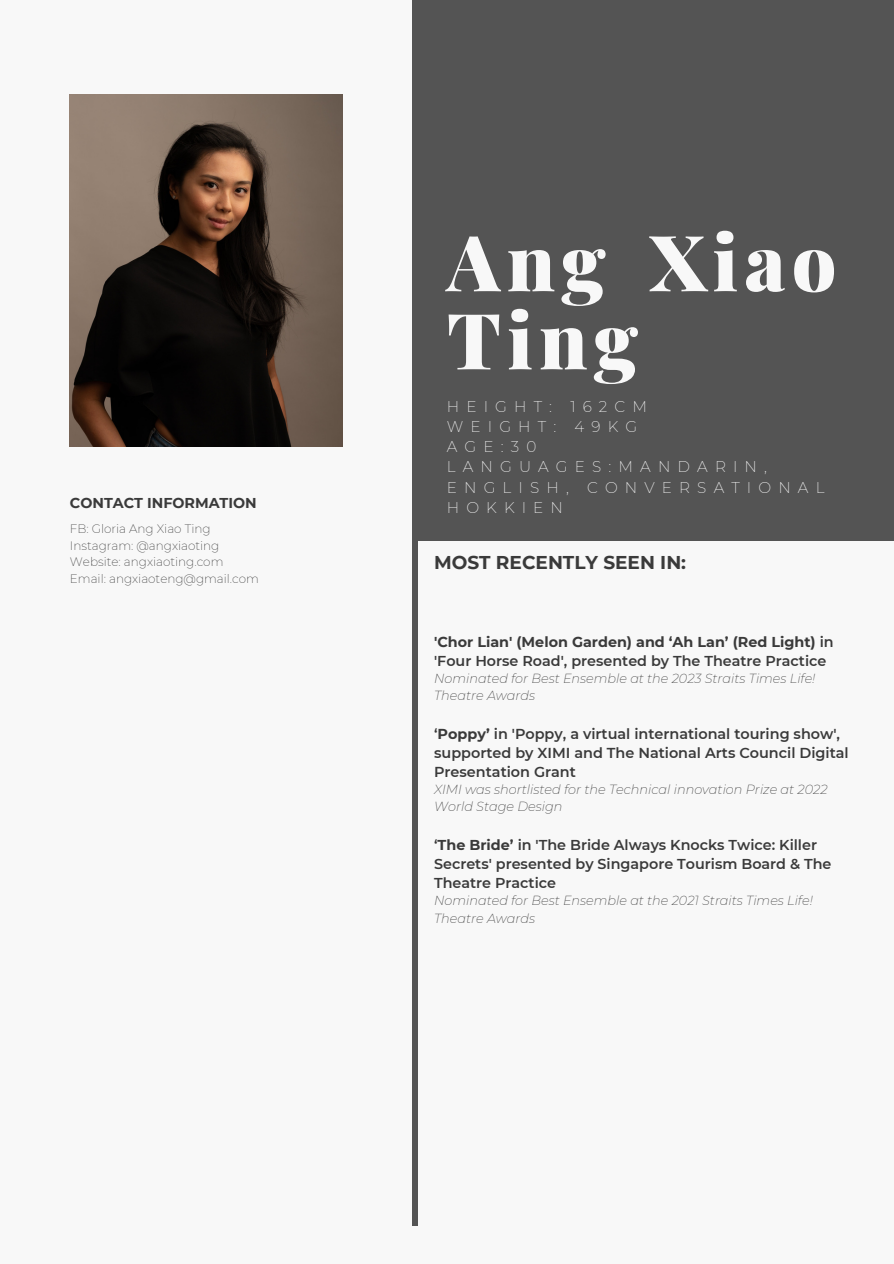
<style>
.page{position:relative;width:894px;height:1264px;background:#fff}
.page>*{position:absolute;margin:0;border:0;box-sizing:border-box;transform-origin:0 0}
.t1{font:900 77.55px/78px "Playfair Display";letter-spacing:.08em;color:#f8f8f8}
.t2{font:700 18.45px "Montserrat";color:#3a3a3a}
.t3{font:200 15.15px/20.2px "Montserrat";letter-spacing:.47em;color:#f8f8f8}
.t4{font:600 14.4px/19.2px "Montserrat";color:#3a3a3a}
.t5{font:700 14.25px "Montserrat";color:#3a3a3a}
.t6{font:italic 200 12.9px/17.1px "Montserrat";color:#3a3a3a}
.t7{font:200 12px/16.4px "Montserrat";color:#3a3a3a}
.s1{font-weight:700}
</style>
<div class="page">
<div style="left:0;top:0;width:893px;height:1263px;background:#f8f8f8"></div>
<div style="left:414px;top:0;width:479px;height:540px;background:#545454"></div>
<img style="left:70px;top:94px;width:272px;height:352px">
<div style="left:412px;top:0;width:5px;height:1225px;background:#545454"></div>
<h1 class="t1" style="left:446px;top:220px;width:391px">Ang Xiao<br>Ting</h1>
<p class="t3" style="left:446px;top:396px;width:379px">HEIGHT: 162CM<br>WEIGHT: 49KG<br>AGE:30<br>LANGUAGES:MANDARIN,<br>ENGLISH, CONVERSATIONAL</p>
<p class="t5" style="left:70px;top:494px;width:188px">CONTACT INFORMATION</p>
<p class="t3" style="left:446px;top:497px;width:118px">HOKKIEN</p>
<p class="t7" style="left:70px;top:521px;width:190px">FB: Gloria Ang Xiao Ting<br>Instagram: @angxiaoting<br>Website: angxiaoting.com<br>Email: angxiaoteng@gmail.com</p>
<p class="t2" style="left:434px;top:551px;width:253px">MOST RECENTLY SEEN IN:</p>
<p class="t4" style="left:434px;top:631px;width:401px"><span class="s1">'Chor Lian' (Melon Garden) and ‘Ah Lan’ (Red Light)</span> in 'Four Horse Road', presented by The Theatre Practice</p>
<p class="t6" style="left:434px;top:669px;width:383px">Nominated for Best Ensemble at the 2023 Straits Times Life!<br>Theatre Awards</p>
<p class="t4" style="left:434px;top:723px;width:416px">‘<span class="s1">Poppy’</span> in 'Poppy, a virtual international touring show', supported by XIMI and The National Arts Council Digital<br>Presentation Grant</p>
<p class="t6" style="left:434px;top:781px;width:395px">XIMI was shortlisted for the Technical innovation Prize at 2022<br>World Stage Design</p>
<p class="t4" style="left:434px;top:835px;width:399px">‘<span class="s1">The Bride’</span> in 'The Bride Always Knocks Twice: Killer<br>Secrets' presented by Singapore Tourism Board &amp; The<br>Theatre Practice</p>
<p class="t6" style="left:434px;top:892px;width:380px">Nominated for Best Ensemble at the 2021 Straits Times Life!<br>Theatre Awards</p>
</div>
